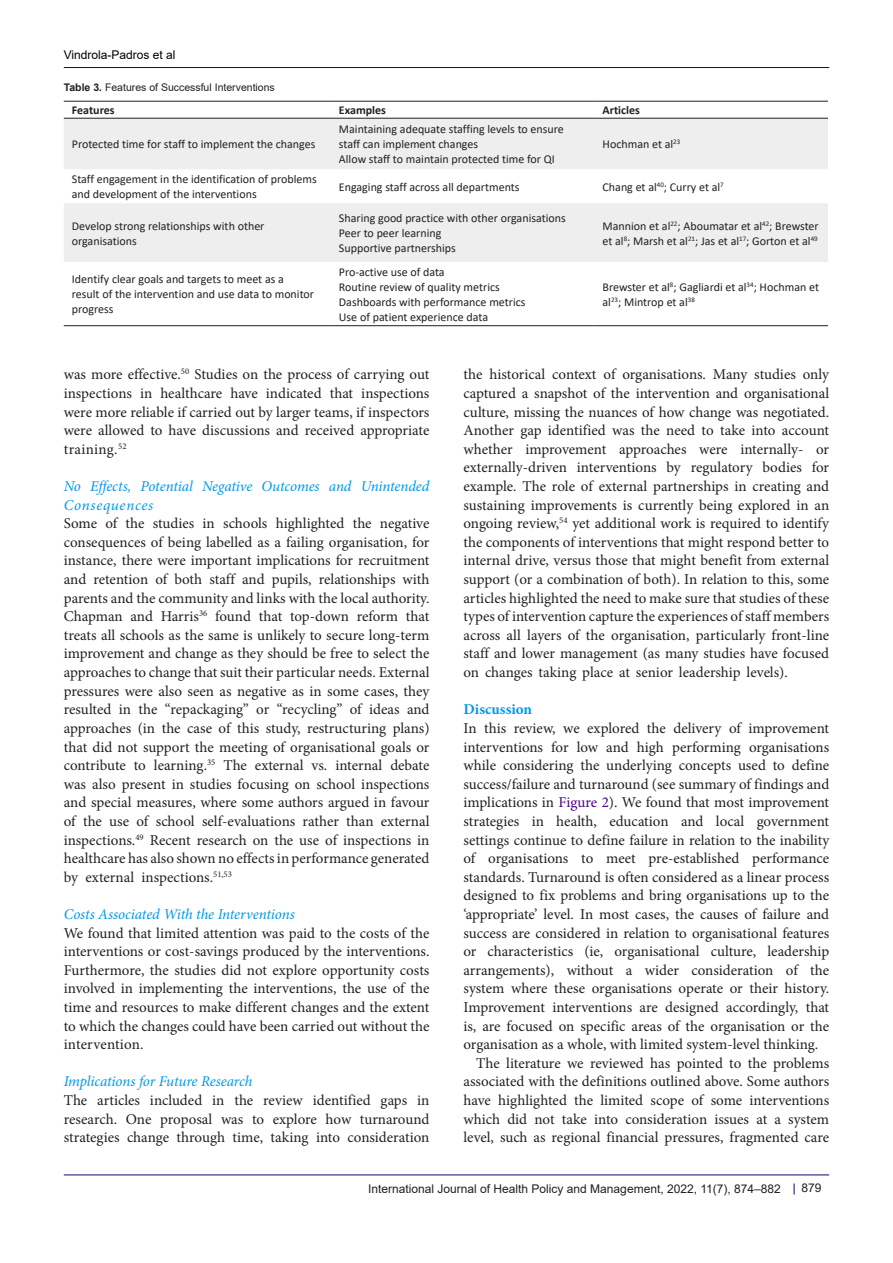
<style>
.page{position:relative;width:893px;height:1263px;background:#fff}
.page>*{position:absolute;margin:0;border:0;box-sizing:border-box;transform-origin:0 0}
.t1{font:15px/18.6px "Minion Pro";color:#231f20;text-align:justify}
.t2{font:italic 15px/18.6px "Minion Pro";letter-spacing:-.01em;color:#0099e5}
.t3{font:700 15px "Minion Pro";color:#0099e5}
.t4{font:12px/15px "Calibri";color:#231f20}
.t5{font:12px "Arial";color:#231f20}
.t6{font:700 12px "Calibri";color:#231f20}
.t7{font:12px "Arial";color:#000001}
.t8{font:10.5px "Arial";color:#231f20}
.s1{font-weight:700}
.s2{font-weight:700;font-style:italic}
.s3{color:#4b0082}
</style>
<div class="page">
<hr style="left:64px;top:67px;width:765px;height:1px;background:#190066">
<hr style="left:64px;top:1175px;width:765px;height:1px;background:#190066">
<svg style="left:64px;top:119px;width:764px;height:143px;fill:#eee"></svg>
<hr style="left:64px;top:101px;width:267px;height:1px;background:#231f20">
<hr style="left:331px;top:101px;width:263px;height:1px;background:#231f20">
<hr style="left:594px;top:101px;width:234px;height:1px;background:#231f20">
<hr style="left:64px;top:118px;width:267px;height:1px;background:#231f20">
<hr style="left:331px;top:118px;width:263px;height:1px;background:#231f20">
<hr style="left:594px;top:118px;width:234px;height:1px;background:#231f20">
<hr style="left:64px;top:325px;width:267px;height:1px;background:#231f20">
<hr style="left:331px;top:325px;width:263px;height:1px;background:#231f20">
<hr style="left:594px;top:325px;width:234px;height:1px;background:#231f20">
<p class="t7" style="left:64px;top:46px;width:113px">Vindrola-Padros et al</p>
<p class="t8" style="left:64px;top:80px;width:213px"><span class="s1">Table 3</span><span class="s2">.</span> Features of Successful Interventions</p>
<p class="t6" style="left:72px;top:102px;width:44px">Features</p>
<p class="t6" style="left:339px;top:102px;width:49px">Examples</p>
<p class="t6" style="left:603px;top:102px;width:39px">Articles</p>
<p class="t4" style="left:72px;top:137px;width:245px">Protected time for staff to implement the changes</p>
<p class="t4" style="left:339px;top:122px;width:226px">Maintaining adequate staffing levels to ensure staff can implement changes</p>
<p class="t4" style="left:339px;top:152px;width:217px">Allow staff to maintain protected time for QI</p>
<p class="t4" style="left:603px;top:137px;width:79px">Hochman et al<sup>23</sup></p>
<p class="t4" style="left:72px;top:171px;width:246px">Staff engagement in the identification of problems and development of the interventions</p>
<p class="t4" style="left:339px;top:179px;width:182px">Engaging staff across all departments</p>
<p class="t4" style="left:603px;top:179px;width:123px">Chang et al<sup>40</sup>; Curry et al<sup>7</sup></p>
<p class="t4" style="left:72px;top:218px;width:194px">Develop strong relationships with other organisations</p>
<p class="t4" style="left:339px;top:210px;width:228px">Sharing good practice with other organisations</p>
<p class="t4" style="left:339px;top:225px;width:104px">Peer to peer learning</p>
<p class="t4" style="left:339px;top:240px;width:118px">Supportive partnerships</p>
<p class="t4" style="left:603px;top:218px;width:218px">Mannion et al<sup>22</sup>; Aboumatar et al<sup>42</sup>; Brewster et al<sup>8</sup>; Marsh et al<sup>21</sup>; Jas et al<sup>17</sup>; Gorton et al<sup>49</sup></p>
<p class="t4" style="left:72px;top:271px;width:244px">Identify clear goals and targets to meet as a result of the intervention and use data to monitor progress</p>
<p class="t4" style="left:339px;top:264px;width:107px">Pro-active use of data</p>
<p class="t4" style="left:339px;top:279px;width:162px">Routine review of quality metrics</p>
<p class="t4" style="left:339px;top:294px;width:188px">Dashboards with performance metrics</p>
<p class="t4" style="left:339px;top:309px;width:151px">Use of patient experience data</p>
<p class="t4" style="left:603px;top:279px;width:218px">Brewster et al<sup>8</sup>; Gagliardi et al<sup>34</sup>; Hochman et al<sup>23</sup>; Mintrop et al<sup>38</sup></p>
<p class="t1" style="left:64px;top:365px;width:367px">was more effective.<sup>50</sup> Studies on the process of carrying out inspections in healthcare have indicated that inspections were more reliable if carried out by larger teams, if inspectors were allowed to have discussions and received appropriate training.<sup>52</sup></p>
<p class="t2" style="left:64px;top:477px;width:367px">No Effects, Potential Negative Outcomes and Unintended<br>Consequences</p>
<p class="t1" style="left:64px;top:514px;width:367px">Some of the studies in schools highlighted the negative consequences of being labelled as a failing organisation, for instance, there were important implications for recruitment and retention of both staff and pupils, relationships with parents and the community and links with the local authority.<br>Chapman and Harris<sup>36</sup> found that top-down reform that treats all schools as the same is unlikely to secure long-term improvement and change as they should be free to select the approaches to change that suit their particular needs. External pressures were also seen as negative as in some cases, they resulted in the “repackaging” or “recycling” of ideas and approaches (in the case of this study, restructuring plans) that did not support the meeting of organisational goals or contribute to learning.<sup>35</sup> The external vs. internal debate was also present in studies focusing on school inspections and special measures, where some authors argued in favour of the use of school self-evaluations rather than external inspections.<sup>49</sup> Recent research on the use of inspections in healthcare has also shown no effects in performance generated by external inspections.<sup>51,53</sup></p>
<p class="t2" style="left:64px;top:905px;width:233px">Costs Associated With the Interventions</p>
<p class="t1" style="left:64px;top:923px;width:367px">We found that limited attention was paid to the costs of the interventions or cost-savings produced by the interventions.<br>Furthermore, the studies did not explore opportunity costs involved in implementing the interventions, the use of the time and resources to make different changes and the extent to which the changes could have been carried out without the intervention.</p>
<p class="t2" style="left:64px;top:1072px;width:190px">Implications for Future Research</p>
<p class="t1" style="left:64px;top:1091px;width:367px">The articles included in the review identified gaps in research. One proposal was to explore how turnaround strategies change through time, taking into consideration</p>
<p class="t1" style="left:463px;top:365px;width:367px">the historical context of organisations. Many studies only captured a snapshot of the intervention and organisational culture, missing the nuances of how change was negotiated.<br>Another gap identified was the need to take into account whether improvement approaches were internally- or externally-driven interventions by regulatory bodies for example. The role of external partnerships in creating and sustaining improvements is currently being explored in an ongoing review,<sup>54</sup> yet additional work is required to identify the components of interventions that might respond better to internal drive, versus those that might benefit from external support (or a combination of both). In relation to this, some articles highlighted the need to make sure that studies of these types of intervention capture the experiences of staff members across all layers of the organisation, particularly front-line staff and lower management (as many studies have focused on changes taking place at senior leadership levels).</p>
<p class="t3" style="left:463px;top:699px;width:70px">Discussion</p>
<p class="t1" style="left:463px;top:719px;width:367px">In this review, we explored the delivery of improvement interventions for low and high performing organisations while considering the underlying concepts used to define success/failure and turnaround (see summary of findings and implications in <span class="s3">Figure 2</span>). We found that most improvement strategies in health, education and local government settings continue to define failure in relation to the inability of organisations to meet pre-established performance standards. Turnaround is often considered as a linear process designed to fix problems and bring organisations up to the ‘appropriate’ level. In most cases, the causes of failure and success are considered in relation to organisational features or characteristics (ie, organisational culture, leadership arrangements), without a wider consideration of the system where these organisations operate or their history.<br>Improvement interventions are designed accordingly, that is, are focused on specific areas of the organisation or the organisation as a whole, with limited system-level thinking.</p>
<p class="t1" style="left:463px;top:1054px;width:367px;text-indent:13px">The literature we reviewed has pointed to the problems associated with the definitions outlined above. Some authors have highlighted the limited scope of some interventions which did not take into consideration issues at a system level, such as regional financial pressures, fragmented care</p>
<p class="t5" style="left:368px;top:1180px;width:414px">International Journal of Health Policy and Management, 2022, 11(7), 874–882</p>
<p class="t5" style="left:801px;top:1180px;width:22px">879</p>
</div>
